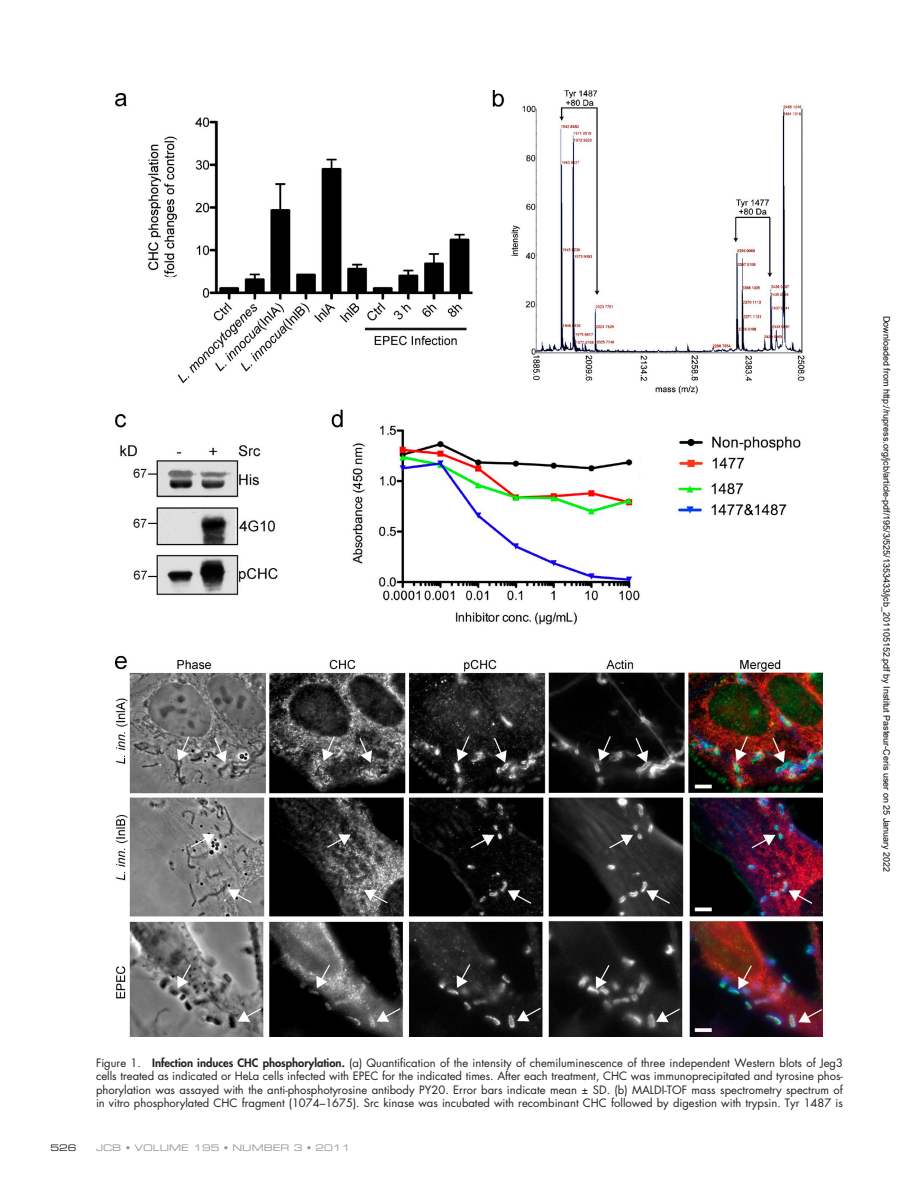
<style>
.page{position:relative;width:918px;height:1188px;background:#fff}
.page>*{position:absolute;margin:0;border:0;box-sizing:border-box;transform-origin:0 0}
.t1{font:11.25px/13.5px "Futura Std";color:#231f20;text-align:justify}
.t2{font:9px "Arial";color:#000}
.t3{font:9px "Eurostile LT Std Ex 2";color:#949698}
.t4{font:9px "Eurostile LT Std Ex 2";color:#231f20}
.s1{font-weight:800}
</style>
<div class="page">
<img style="left:116px;top:90px;width:707px;height:947px">
<p class="t2" style="left:890px;top:316px;width:558px;rotate:90deg">Downloaded from http://rupress.org/jcb/article-pdf/195/3/525/1353433/jcb_201105152.pdf by Institut Pasteur-Ceris user on 25 January 2022</p>
<p class="t1" style="left:96px;top:1056px;width:749px">Figure 1. <span class="s1">Infection induces CHC phosphorylation.</span> (a) Quantification of the intensity of chemiluminescence of three independent Western blots of Jeg3 cells treated as indicated or HeLa cells infected with EPEC for the indicated times. After each treatment, CHC was immunoprecipitated and tyrosine phos&shy;phorylation was assayed with the anti-phosphotyrosine antibody PY20. Error bars indicate mean ± SD. (b) MALDI-TOF mass spectrometry spectrum of in vitro phosphorylated CHC fragment (1074–1675). Src kinase was incubated with recombinant CHC followed by digestion with trypsin. Tyr 1487 is</p>
<p class="t4" style="left:50px;top:1142px;width:28px">526</p>
<p class="t3" style="left:96px;top:1142px;width:256px">JCB • VOLUME 195 • NUMBER 3 • 2011</p>
</div>
